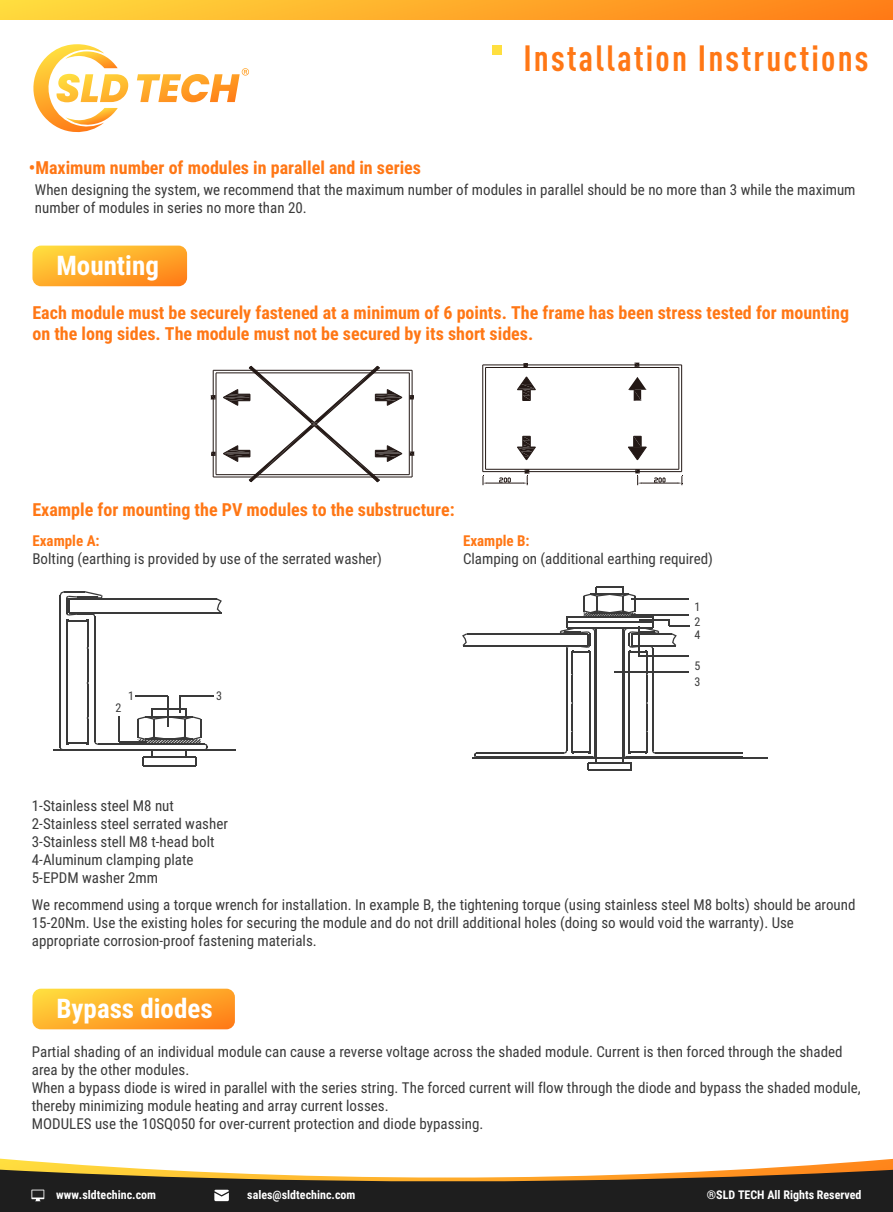
<style>
.page{position:relative;width:893px;height:1212px;background:#fff}
.page>*{position:absolute;margin:0;border:0;box-sizing:border-box;transform-origin:0 0}
.t1{font:700 36px "DIN Cond";letter-spacing:.06em;color:#ff7715}
.t2{font:700 27px "Roboto Condensed";color:#fff}
.t3{font:700 18px/21.6px "Roboto Condensed";color:#ff7715}
.t4{font:15px/18px "Roboto Condensed";color:#3a3a3a}
.t5{font:700 15px "Roboto Condensed";color:#ff7715}
.t6{font:700 12px "Roboto Condensed";color:#fff}
.t7{font:12px/15px "Roboto Condensed";color:#3a3a3a}
</style>
<div class="page">
<svg style="left:32px;top:246px;width:155px;height:40px;background:#ffad2c"></svg>
<svg style="left:32px;top:989px;width:203px;height:40px;background:#ffac2c"></svg>
<hr style="left:483px;top:365px;width:199px;height:1px;background:#231815">
<hr style="left:681px;top:365px;width:1px;height:107px;background:#231815">
<hr style="left:483px;top:471px;width:199px;height:1px;background:#231815">
<hr style="left:482px;top:365px;width:1px;height:107px;background:#231815">
<hr style="left:485px;top:367px;width:1px;height:102px;background:#231815">
<hr style="left:486px;top:469px;width:193px;height:1px;background:#231815">
<hr style="left:679px;top:367px;width:1px;height:102px;background:#231815">
<hr style="left:486px;top:367px;width:193px;height:1px;background:#231815">
<svg style="left:517px;top:376px;width:19px;height:25px"></svg>
<svg style="left:628px;top:377px;width:18px;height:23px"></svg>
<svg style="left:517px;top:436px;width:19px;height:24px"></svg>
<svg style="left:628px;top:436px;width:19px;height:24px"></svg>
<svg style="left:523px;top:363px;width:5px;height:4px"></svg>
<svg style="left:635px;top:363px;width:4px;height:4px"></svg>
<hr style="left:487px;top:483px;width:35px;height:1px;background:#231815">
<svg style="left:483px;top:475px;width:4px;height:10px"></svg>
<svg style="left:522px;top:469px;width:7px;height:16px"></svg>
<svg style="left:499px;top:478px;width:12px;height:4px"></svg>
<hr style="left:642px;top:483px;width:35px;height:1px;background:#231815">
<svg style="left:635px;top:469px;width:7px;height:16px"></svg>
<svg style="left:677px;top:475px;width:6px;height:10px"></svg>
<svg style="left:654px;top:478px;width:11px;height:4px"></svg>
<hr style="left:213px;top:370px;width:41px;height:1px;background:#231815">
<hr style="left:371px;top:370px;width:41px;height:1px;background:#231815">
<hr style="left:412px;top:370px;width:1px;height:107px;background:#231815">
<hr style="left:371px;top:477px;width:41px;height:1px;background:#231815">
<hr style="left:213px;top:477px;width:38px;height:1px;background:#231815">
<hr style="left:213px;top:370px;width:1px;height:107px;background:#231815">
<hr style="left:216px;top:373px;width:1px;height:102px;background:#231815">
<hr style="left:368px;top:474px;width:41px;height:1px;background:#231815">
<hr style="left:216px;top:474px;width:41px;height:1px;background:#231815">
<hr style="left:409px;top:373px;width:1px;height:102px;background:#231815">
<hr style="left:216px;top:373px;width:41px;height:1px;background:#231815">
<hr style="left:368px;top:373px;width:41px;height:1px;background:#231815">
<svg style="left:211px;top:395px;width:5px;height:4px"></svg>
<svg style="left:211px;top:452px;width:5px;height:4px"></svg>
<svg style="left:409px;top:395px;width:5px;height:4px"></svg>
<svg style="left:410px;top:452px;width:4px;height:4px"></svg>
<svg style="left:223px;top:366px;width:179px;height:116px"></svg>
<hr style="left:98px;top:744px;width:107px;height:1px;background:#3a3a3a">
<hr style="left:88px;top:684px;width:1px;height:33px;background:#3a3a3a">
<hr style="left:88px;top:649px;width:1px;height:33px;background:#3a3a3a">
<hr style="left:94px;top:616px;width:1px;height:125px;background:#3a3a3a">
<hr style="left:60px;top:595px;width:1px;height:153px;background:#3a3a3a">
<hr style="left:66px;top:620px;width:1px;height:124px;background:#3a3a3a">
<svg style="left:60px;top:591px;width:43px;height:58px"></svg>
<svg style="left:60px;top:716px;width:38px;height:33px"></svg>
<hr style="left:53px;top:749px;width:182px;height:1px;background:#3a3a3a">
<hr style="left:69px;top:612px;width:152px;height:2px;background:#3a3a3a">
<svg style="left:216px;top:598px;width:6px;height:15px"></svg>
<hr style="left:69px;top:598px;width:147px;height:1px;background:#3a3a3a">
<hr style="left:180px;top:695px;width:34px;height:1px;background:#3a3a3a">
<hr style="left:135px;top:695px;width:33px;height:1px;background:#3a3a3a">
<svg style="left:119px;top:696px;width:89px;height:69px"></svg>
<hr style="left:143px;top:765px;width:53px;height:1px;background:#3a3a3a">
<hr style="left:655px;top:752px;width:87px;height:2px;background:#3a3a3a">
<hr style="left:476px;top:752px;width:88px;height:2px;background:#3a3a3a">
<hr style="left:463px;top:645px;width:124px;height:1px;background:#3a3a3a">
<svg style="left:462px;top:633px;width:5px;height:13px"></svg>
<hr style="left:467px;top:633px;width:120px;height:1px;background:#3a3a3a">
<svg style="left:671px;top:633px;width:6px;height:13px"></svg>
<hr style="left:632px;top:633px;width:40px;height:1px;background:#3a3a3a">
<hr style="left:632px;top:645px;width:44px;height:1px;background:#3a3a3a">
<hr style="left:473px;top:757px;width:295px;height:1px;background:#3a3a3a">
<hr style="left:472px;top:757px;width:270px;height:2px;background:#3a3a3a">
<hr style="left:632px;top:599px;width:57px;height:1px;background:#3a3a3a">
<hr style="left:631px;top:614px;width:58px;height:1px;background:#3a3a3a">
<hr style="left:639px;top:656px;width:50px;height:1px;background:#3a3a3a">
<hr style="left:614px;top:671px;width:75px;height:2px;background:#3a3a3a">
<hr style="left:639px;top:619px;width:30px;height:1px;background:#3a3a3a">
<hr style="left:669px;top:625px;width:21px;height:2px;background:#3a3a3a">
<svg style="left:560px;top:587px;width:99px;height:183px"></svg>
<hr style="left:623px;top:628px;width:1px;height:135px;background:#3a3a3a">
<hr style="left:595px;top:628px;width:1px;height:135px;background:#3a3a3a">
<svg style="left:33px;top:44px;width:85px;height:89px"></svg>
<svg style="left:242px;top:68px;width:7px;height:8px"></svg>
<div style="left:0;top:0;width:893px;height:19px;background:linear-gradient(to right,#ffdb3e,#ff7c17)"></div>
<div style="left:492px;top:45px;width:9px;height:10px;background:#ffdf3f"></div>
<svg style="left:0;top:1158px;width:893px;height:11px"></svg>
<svg style="left:0;top:1169px;width:893px;height:43px;background:#4b4234"></svg>
<p class="t3" style="left:29px;top:156px;width:394px">•Maximum number of modules in parallel and in series</p>
<h1 class="t1" style="left:523px;top:36px;width:347px">Installation Instructions</h1>
<p class="t4" style="left:35px;top:180px;width:822px">When designing the system, we recommend that the maximum number of modules in parallel should be no more than 3 while the maximum number of modules in series no more than 20.</p>
<h2 class="t2" style="left:56px;top:247px;width:104px">Mounting</h2>
<p class="t3" style="left:32px;top:301px;width:818px">Each module must be securely fastened at a minimum of 6 points. The frame has been stress tested for mounting on the long sides. The module must not be secured by its short sides.</p>
<p class="t3" style="left:32px;top:498px;width:424px">Example for mounting the PV modules to the substructure:</p>
<p class="t5" style="left:32px;top:530px;width:69px">Example A:</p>
<p class="t4" style="left:32px;top:549px;width:351px">Bolting (earthing is provided by use of the serrated washer)</p>
<p class="t5" style="left:463px;top:530px;width:68px">Example B:</p>
<p class="t4" style="left:463px;top:549px;width:251px">Clamping on (additional earthing required)</p>
<p class="t7" style="left:116px;top:700px;width:7px">2</p>
<p class="t7" style="left:128px;top:687px;width:7px">1</p>
<p class="t7" style="left:216px;top:688px;width:7px">3</p>
<p class="t7" style="left:694px;top:598px;width:7px">1<br>2</p>
<p class="t7" style="left:694px;top:627px;width:7px">4</p>
<p class="t7" style="left:694px;top:658px;width:7px">5</p>
<p class="t7" style="left:694px;top:674px;width:7px">3</p>
<p class="t4" style="left:32px;top:796px;width:198px">1-Stainless steel M8 nut<br>2-Stainless steel serrated washer<br>3-Stainless stell M8 t-head bolt<br>4-Aluminum clamping plate<br>5-EPDM washer 2mm</p>
<p class="t4" style="left:32px;top:895px;width:825px">We recommend using a torque wrench for installation. In example B, the tightening torque (using stainless steel M8 bolts) should be around<br>15-20Nm. Use the existing holes for securing the module and do not drill additional holes (doing so would void the warranty). Use appropriate corrosion-proof fastening materials.</p>
<h2 class="t2" style="left:56px;top:990px;width:158px">Bypass diodes</h2>
<p class="t4" style="left:32px;top:1042px;width:830px">Partial shading of an individual module can cause a reverse voltage across the shaded module. Current is then forced through the shaded area by the other modules.<br>When a bypass diode is wired in parallel with the series string. The forced current will flow through the diode and bypass the shaded module, thereby minimizing module heating and array current losses.<br>MODULES use the 10SQ050 for over-current protection and diode bypassing.</p>
<p class="t6" style="left:56px;top:1186px;width:101px">www.sldtechinc.com</p>
<p class="t6" style="left:247px;top:1186px;width:110px">sales@sldtechinc.com</p>
<p class="t6" style="left:707px;top:1186px;width:156px">®SLD TECH All Rights Reserved</p>
</div>
